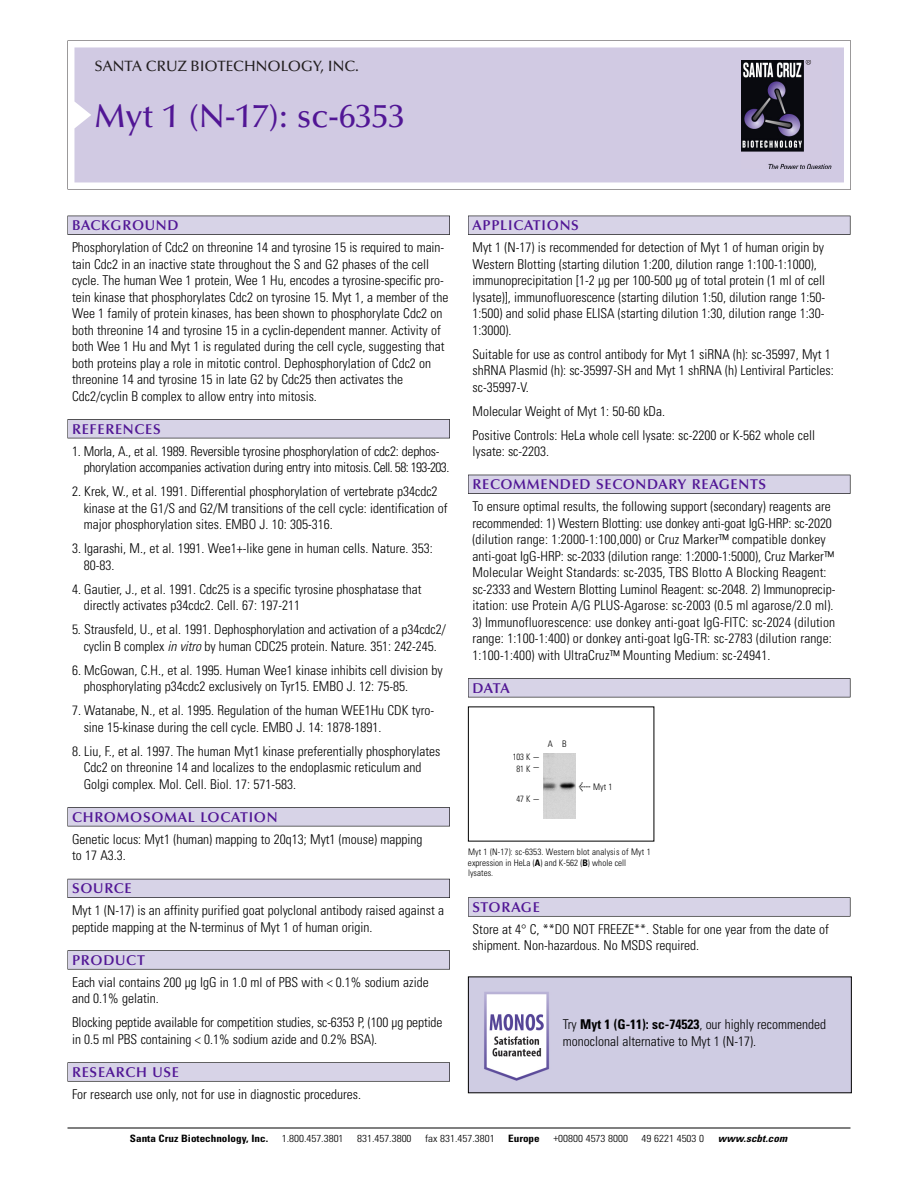
<style>
.page{position:relative;width:918px;height:1188px;background:#fff}
.page>*{position:absolute;margin:0;border:0;box-sizing:border-box;transform-origin:0 0}
.t1{font:500 33px "Optima";color:#511695}
.t2{font:500 15px "Optima";color:#231f20}
.t3{font:600 14.25px "Optima";letter-spacing:.05em;color:#511695}
.t4{font:300 condensed 13.5px/16.5px "Univers";color:#000}
.t5{font:300 condensed 10.2px "Univers";color:#000;scale:1.1 1}
.t6{font:700 condensed 10.2px "Univers";color:#000;scale:1.1 1}
.t7{font:italic 700 condensed 10.2px "Univers";letter-spacing:.005em;color:#000;scale:1.1 1}
.t8{font:300 condensed 9px/10.5px "Univers";letter-spacing:.005em;color:#000}
.t9{font:300 condensed 9px/12.3px "Univers";letter-spacing:.005em;color:#000;text-align:center;scale:.95 1}
.s1{font-style:italic}
.s2{font-family:"Meta Plus";font-weight:400;font-stretch:normal;font-size:10.5px}
.s3{font-weight:700}
</style>
<div class="page">
<svg style="left:68px;top:40px;width:783px;height:149px"></svg>
<div style="left:74px;top:47px;width:770px;height:135px;background:#d1cae3"></div>
<img style="left:741px;top:60px;width:90px;height:108px">
<div style="left:68px;top:216px;width:382px;height:19px;background:#525155"></div>
<div style="left:68px;top:216px;width:381px;height:18px;background:#d7d3e7"></div>
<div style="left:68px;top:419px;width:382px;height:19px;background:#525155"></div>
<div style="left:68px;top:420px;width:381px;height:18px;background:#d7d3e7"></div>
<div style="left:68px;top:807px;width:382px;height:19px;background:#545357"></div>
<div style="left:68px;top:808px;width:381px;height:18px;background:#d7d3e7"></div>
<div style="left:68px;top:879px;width:382px;height:19px;background:#54535a"></div>
<div style="left:68px;top:879px;width:381px;height:18px;background:#d7d3e7"></div>
<svg style="left:68px;top:950px;width:382px;height:20px"></svg>
<div style="left:68px;top:951px;width:381px;height:18px;background:#d7d3e7"></div>
<div style="left:68px;top:1062px;width:382px;height:20px;background:#626263"></div>
<div style="left:68px;top:1063px;width:381px;height:18px;background:#d7d3e7"></div>
<div style="left:468px;top:216px;width:382px;height:19px;background:#525155"></div>
<div style="left:468px;top:216px;width:382px;height:18px;background:#d7d3e7"></div>
<div style="left:468px;top:475px;width:382px;height:19px;background:#515055"></div>
<div style="left:468px;top:475px;width:382px;height:18px;background:#d7d3e7"></div>
<div style="left:468px;top:678px;width:382px;height:19px;background:#545357"></div>
<div style="left:468px;top:679px;width:382px;height:18px;background:#d7d3e7"></div>
<div style="left:468px;top:897px;width:382px;height:20px;background:#666667"></div>
<div style="left:468px;top:898px;width:382px;height:18px;background:#d7d3e7"></div>
<hr style="left:68px;top:1128px;width:782px;height:1px;background:#000">
<img style="left:543px;top:753px;width:33px;height:66px">
<img style="left:470px;top:978px;width:380px;height:113px">
<p class="t2" style="left:94px;top:61px;width:266px">SANTA CRUZ BIOTECHNOLOGY, INC.</p>
<h1 class="t1" style="left:94px;top:103px;width:312px">Myt 1 (N-17): sc-6353</h1>
<p class="t3" style="left:72px;top:219px;width:108px">BACKGROUND</p>
<p class="t4" style="left:72px;top:240px;width:378px">Phosphorylation of Cdc2 on threonine 14 and tyrosine 15 is required to main&shy;tain Cdc2 in an inactive state throughout the S and G2 phases of the cell cycle. The human Wee 1 protein, Wee 1 Hu, encodes a tyrosine-specific pro&shy;tein kinase that phosphorylates Cdc2 on tyrosine 15. Myt 1, a member of the Wee 1 family of protein kinases, has been shown to phosphorylate Cdc2 on both threonine 14 and tyrosine 15 in a cyclin-dependent manner. Activity of both Wee 1 Hu and Myt 1 is regulated during the cell cycle, suggesting that both proteins play a role in mitotic control. Dephosphorylation of Cdc2 on threonine 14 and tyrosine 15 in late G2 by Cdc25 then activates the Cdc2/cyclin B complex to allow entry into mitosis.</p>
<p class="t3" style="left:72px;top:423px;width:90px">REFERENCES</p>
<p class="t4" style="left:84px;top:444px;width:367px;text-indent:-12px">1. Morla, A., et al. 1989. Reversible tyrosine phosphorylation of cdc2: dephos&shy;phorylation accompanies activation during entry into mitosis. Cell. 58: 193-203.</p>
<p class="t4" style="left:84px;top:484px;width:365px;text-indent:-12px">2. Krek, W., et al. 1991. Differential phosphorylation of vertebrate p34cdc2 kinase at the G1/S and G2/M transitions of the cell cycle: identification of major phosphorylation sites. EMBO J. 10: 305-316.</p>
<p class="t4" style="left:84px;top:541px;width:351px;text-indent:-12px">3. Igarashi, M., et al. 1991. Wee1+-like gene in human cells. Nature. 353:<br>80-83.</p>
<p class="t4" style="left:84px;top:582px;width:339px;text-indent:-12px">4. Gautier, J., et al. 1991. Cdc25 is a specific tyrosine phosphatase that directly activates p34cdc2. Cell. 67: 197-211</p>
<p class="t4" style="left:72px;top:622px;width:376px;text-align:center">5. Strausfeld, U., et al. 1991. Dephosphorylation and activation of a p34cdc2/ cyclin B complex <span class="s1">in vitro</span> by human CDC25 protein. Nature. 351: 242-245.</p>
<p class="t4" style="left:84px;top:663px;width:360px;text-indent:-12px">6. McGowan, C.H., et al. 1995. Human Wee1 kinase inhibits cell division by phosphorylating p34cdc2 exclusively on Tyr15. EMBO J. 12: 75-85.</p>
<p class="t4" style="left:84px;top:703px;width:352px;text-indent:-12px">7. Watanabe, N., et al. 1995. Regulation of the human WEE1Hu CDK tyro&shy;sine 15-kinase during the cell cycle. EMBO J. 14: 1878-1891.</p>
<p class="t4" style="left:84px;top:744px;width:358px;text-indent:-12px">8. Liu, F., et al. 1997. The human Myt1 kinase preferentially phosphorylates<br>Cdc2 on threonine 14 and localizes to the endoplasmic reticulum and<br>Golgi complex. Mol. Cell. Biol. 17: 571-583.</p>
<p class="t3" style="left:72px;top:811px;width:207px">CHROMOSOMAL LOCATION</p>
<p class="t4" style="left:72px;top:832px;width:352px">Genetic locus: Myt1 (human) mapping to 20q13; Myt1 (mouse) mapping to 17 A3.3.</p>
<p class="t3" style="left:72px;top:883px;width:61px">SOURCE</p>
<p class="t4" style="left:72px;top:903px;width:374px">Myt 1 (N-17) is an affinity purified goat polyclonal antibody raised against a peptide mapping at the N-terminus of Myt 1 of human origin.</p>
<p class="t3" style="left:72px;top:954px;width:74px">PRODUCT</p>
<p class="t4" style="left:72px;top:975px;width:358px">Each vial contains 200 µg IgG in 1.0 ml of PBS with &lt; 0.1% sodium azide and 0.1% gelatin.</p>
<p class="t4" style="left:72px;top:1015px;width:372px">Blocking peptide available for competition studies, sc-6353 P, (100 µg peptide in 0.5 ml PBS containing &lt; 0.1% sodium azide and 0.2% BSA).</p>
<p class="t3" style="left:72px;top:1066px;width:109px">RESEARCH USE</p>
<p class="t4" style="left:72px;top:1087px;width:290px">For research use only, not for use in diagnostic procedures.</p>
<p class="t3" style="left:473px;top:219px;width:108px">APPLICATIONS</p>
<p class="t4" style="left:473px;top:240px;width:354px">Myt 1 (N-17) is recommended for detection of Myt 1 of human origin by Western Blotting (starting dilution 1:200, dilution range 1:100-1:1000), immunoprecipitation [1-2 µg per 100-500 µg of total protein (1 ml of cell lysate)], immunofluorescence (starting dilution 1:50, dilution range 1:50- 1:500) and solid phase ELISA (starting dilution 1:30, dilution range 1:30- 1:3000).</p>
<p class="t4" style="left:473px;top:347px;width:363px">Suitable for use as control antibody for Myt 1 siRNA (h): sc-35997, Myt 1 shRNA Plasmid (h): sc-35997-SH and Myt 1 shRNA (h) Lentiviral Particles: sc-35997-V.</p>
<p class="t4" style="left:473px;top:400px;width:344px;line-height:24px">Molecular Weight of Myt 1: 50-60 kDa.<br>Positive Controls: HeLa whole cell lysate: sc-2200 or K-562 whole cell</p>
<p class="t4" style="left:473px;top:444px;width:78px">lysate: sc-2203.</p>
<p class="t3" style="left:473px;top:479px;width:295px">RECOMMENDED SECONDARY REAGENTS</p>
<p class="t4" style="left:473px;top:499px;width:364px">To ensure optimal results, the following support (secondary) reagents are recommended: 1) Western Blotting: use donkey anti-goat IgG-HRP: sc-2020 (dilution range: 1:2000-1:100,000) or Cruz Marker™ compatible donkey anti-goat IgG-HRP: sc-2033 (dilution range: 1:2000-1:5000), Cruz Marker™ Molecular Weight Standards: sc-2035, TBS Blotto A Blocking Reagent: sc-2333 and Western Blotting Luminol Reagent: sc-2048. 2) Immunoprecip&shy;itation: use Protein A/G PLUS-Agarose: sc-2003 (0.5 ml agarose/2.0 ml).</p>
<p class="t4" style="left:473px;top:615px;width:364px">3) Immunofluorescence: use donkey anti-goat IgG-FITC: sc-2024 (dilution range: 1:100-1:400) or donkey anti-goat IgG-TR: sc-2783 (dilution range:<br>1:100-1:400) with UltraCruz™ Mounting Medium: sc-24941.</p>
<p class="t3" style="left:473px;top:682px;width:39px">DATA</p>
<p class="t9" style="left:513px;top:751px;width:30px">103 K -<br>81K-</p>
<p class="t9" style="left:517px;top:793px;width:26px">47K-</p>
<p class="t8" style="left:548px;top:740px;width:21px">A B</p>
<p class="t8" style="left:579px;top:782px;width:35px"><span class="s2">&lt;</span> Myt 1</p>
<p class="t8" style="left:468px;top:848px;width:184px">Myt 1 (N-17): sc-6353. Western blot analysis of Myt 1 expression in HeLa (<span class="s3">A</span>) and K-562 (<span class="s3">B</span>) whole cell lysates.</p>
<p class="t3" style="left:473px;top:901px;width:69px">STORAGE</p>
<p class="t4" style="left:473px;top:922px;width:358px">Store at 4° C, **DO NOT FREEZE**. Stable for one year from the date of shipment. Non-hazardous. No MSDS required.</p>
<p class="t4" style="left:563px;top:1017px;width:265px">Try <span class="s3">Myt 1 (G-11): sc-74523</span>, our highly recommended monoclonal alternative to Myt 1 (N-17).</p>
<p class="t6" style="left:130px;top:1135px;width:127px">Santa Cruz Biotechnology, Inc.</p>
<p class="t5" style="left:282px;top:1135px;width:58px">1.800.457.3801</p>
<p class="t5" style="left:357px;top:1135px;width:51px">831.457.3800</p>
<p class="t5" style="left:425px;top:1135px;width:65px">fax 831.457.3801</p>
<p class="t6" style="left:508px;top:1135px;width:30px">Europe</p>
<p class="t5" style="left:553px;top:1135px;width:69px">+00800 4573 8000</p>
<p class="t5" style="left:642px;top:1135px;width:58px">49 6221 4503 0</p>
<p class="t7" style="left:718px;top:1135px;width:64px">www.scbt.com</p>
</div>
